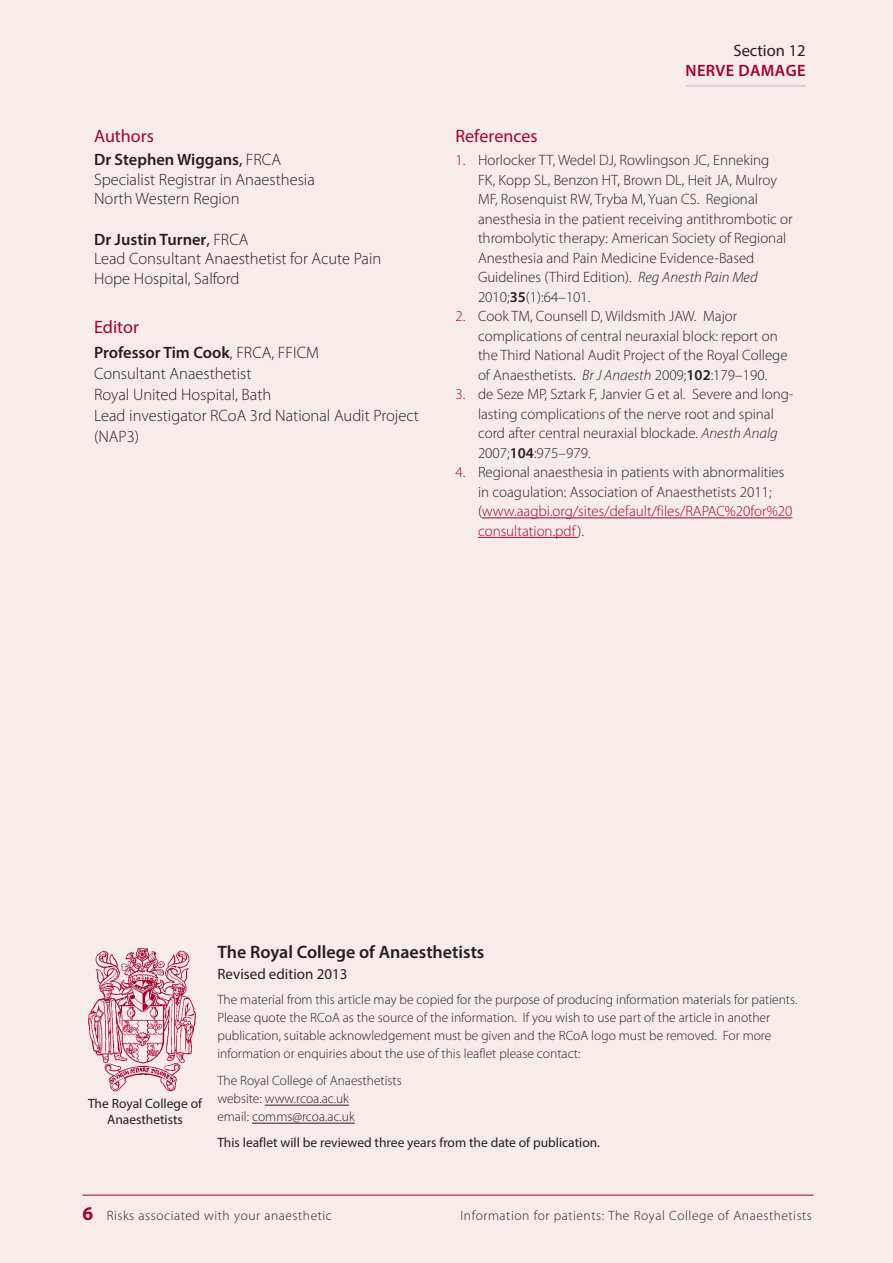
<style>
.page{position:relative;width:893px;height:1263px;background:#f7ecea}
.page>*{position:absolute;margin:0;border:0;box-sizing:border-box;transform-origin:0 0}
.t1{font:600 18px "Myriad Pro";color:#231f20}
._2013_author_refs_he{font:18px "Myriad Pro";color:#a40133}
.t2{font:300 16.5px/19.5px "Myriad Pro";color:#231f20}
.t3{font:600 16.5px "Myriad Pro";color:#231f20}
.t4{font:600 16.5px "Myriad Pro";letter-spacing:.02em;color:#a40133}
.t5{font:16.5px "Myriad Pro";color:#231f20}
._2013_-_references{font:300 15px/19.5px "Myriad Pro";color:#231f20}
.t6{font:15px "Myriad Pro";color:#231f20}
.t7{font:300 13.5px/18px "Myriad Pro";color:#231f20}
.t8{font:13.5px/16.5px "Myriad Pro";color:#231f20;text-align:center}
.t9{font:300 13.5px "Myriad Pro";letter-spacing:.04em;color:#231f20}
.s1{font-weight:600}
.s2{font-weight:400}
.s3{font-weight:300}
.s4{color:#a40133}
.s5{font-style:italic}
.s6{font-weight:700;font-size:19.5px;color:#a40133}
</style>
<div class="page">
<hr style="left:82px;top:1195px;width:731px;height:1px;background:#a40133">
<hr style="left:686px;top:85px;width:120px;height:1px;background:#bebfc2">
<hr style="left:482px;top:517px;width:310px;height:1px;background:#a40133">
<hr style="left:478px;top:537px;width:99px;height:1px;background:#a40133">
<img style="left:87px;top:947px;width:109px;height:144px">
<hr style="left:265px;top:1105px;width:84px;height:1px;background:#231f20">
<hr style="left:252px;top:1123px;width:103px;height:1px;background:#231f20">
<p class="_2013_author_refs_he" style="left:94px;top:124px;width:61px">Authors</p>
<p class="t2" style="left:94px;top:150px;width:222px"><span class="s1">Dr Stephen Wiggans</span><span class="s2">,</span> FRCA<br>Specialist Registrar in Anaesthesia</p>
<p class="t2" style="left:94px;top:189px;width:147px">North Western Region</p>
<p class="t2" style="left:94px;top:229px;width:289px"><span class="s1">Dr Justin Turner</span><span class="s2">,</span> FRCA<br>Lead Consultant Anaesthetist for Acute Pain</p>
<p class="t2" style="left:94px;top:268px;width:147px">Hope Hospital, Salford</p>
<p class="_2013_author_refs_he" style="left:94px;top:316px;width:46px">Editor</p>
<p class="t3" style="left:94px;top:342px;width:226px">Professor Tim Cook<span class="s3">, FRCA, FFICM</span></p>
<p class="t2" style="left:94px;top:364px;width:159px">Consultant Anaesthetist</p>
<p class="t2" style="left:94px;top:385px;width:179px">Royal United Hospital, Bath</p>
<p class="t2" style="left:94px;top:405px;width:326px;line-height:21px">Lead investigator RCoA 3rd National Audit Project (NAP3)</p>
<p class="t5" style="left:734px;top:41px;width:74px">Section 12</p>
<p class="t4" style="left:686px;top:60px;width:121px">NERVE DAMAGE</p>
<p class="_2013_author_refs_he" style="left:455px;top:124px;width:84px">References</p>
<p class="_2013_-_references" style="left:478px;top:150px;width:316px;text-indent:-22px"><span class="s4">1.</span> Horlocker TT, Wedel DJ, Rowlingson JC, Enneking<br>FK, Kopp SL, Benzon HT, Brown DL, Heit JA, Mulroy MF, Rosenquist RW, Tryba M, Yuan CS. Regional anesthesia in the patient receiving antithrombotic or thrombolytic therapy: American Society of Regional Anesthesia and Pain Medicine Evidence-Based Guidelines (Third Edition). <span class="s5">Reg Anesth Pain Med </span>2010;<span class="s1">35</span>(1):64–101.</p>
<p class="_2013_-_references" style="left:478px;top:306px;width:311px;text-indent:-22px"><span class="s4">2.</span> Cook TM, Counsell D, Wildsmith JAW. Major complications of central neuraxial block: report on the Third National Audit Project of the Royal College of Anaesthetists. <span class="s5">Br J Anaesth</span> 2009;<span class="s1">102</span>:179–190.</p>
<p class="_2013_-_references" style="left:478px;top:384px;width:317px;text-indent:-22px"><span class="s4">3.</span> de Seze MP, Sztark F, Janvier G et al. Severe and long&shy;lasting complications of the nerve root and spinal cord after central neuraxial blockade. <span class="s5">Anesth Analg </span>2007;<span class="s1">104</span>:975–979.</p>
<p class="_2013_-_references" style="left:478px;top:462px;width:316px;text-indent:-22px"><span class="s4">4.</span> Regional anaesthesia in patients with abnormalities in coagulation: Association of Anaesthetists 2011; (<span class="s4">www.aagbi.org/sites/default/files/RAPAC%20for%20 consultation.pdf</span>).</p>
<p class="t8" style="left:88px;top:1095px;width:115px">The Royal College of<br>Anaesthetists</p>
<p class="t1" style="left:217px;top:941px;width:268px">The Royal College of Anaesthetists</p>
<p class="t6" style="left:217px;top:965px;width:131px">Revised edition 2013</p>
<p class="t7" style="left:217px;top:991px;width:581px">The material from this article may be copied for the purpose of producing information materials for patients.<br>Please quote the RCoA as the source of the information. If you wish to use part of the article in another publication, suitable acknowledgement must be given and the RCoA logo must be removed. For more information or enquiries about the use of this leaflet please contact:</p>
<p class="t7" style="left:217px;top:1071px;width:186px">The Royal College of Anaesthetists website: www.rcoa.ac.uk<br>email: comms@rcoa.ac.uk</p>
<p class="t8" style="left:217px;top:1134px;width:384px">This leaflet will be reviewed three years from the date of publication.</p>
<p class="t9" style="left:82px;top:1207px;width:251px"><span class="s6">6</span> Risks associated with your anaesthetic</p>
<p class="t9" style="left:461px;top:1207px;width:353px">Information for patients: The Royal College of Anaesthetists</p>
</div>
